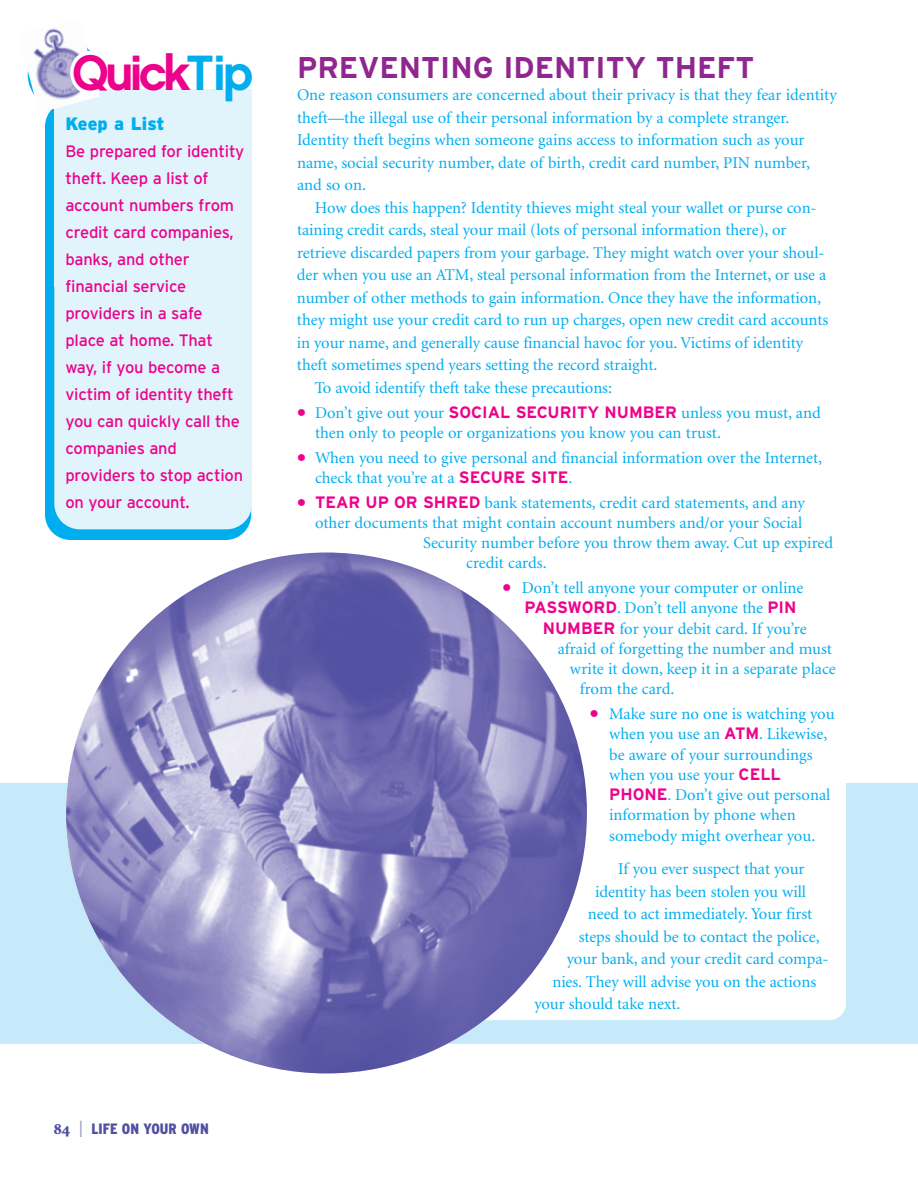
<style>
.page{position:relative;width:918px;height:1188px;background:#fff}
.page>*{position:absolute;margin:0;border:0;box-sizing:border-box;transform-origin:0 0}
.t1{font:49.5px "Chalet New York Nineteen Eighty";letter-spacing:-.075em;color:#ed028c}
.t2{font:700 30px "Interstate";color:#90268f}
.t3{font:900 18px "Interstate";color:#00aeef}
.t4{font:16.5px/20.2px "Minion";letter-spacing:-.005em;color:#00aeef}
.t5{font:16.5px/27px "Interstate";letter-spacing:-.015em;color:#ed028c}
.t6{font:900 condensed 15px "Interstate";color:#504fa1}
.s1{color:#00aeef}
.s2{font-weight:300;font-stretch:normal;font-size:16.5px;color:#9a94c8}
.s3{font-family:"Interstate";font-weight:900;font-size:15px;color:#ed028c}
.s4{font-family:"Interstate";font-weight:700;color:#ed028c}
</style>
<div class="page">
<div style="left:0;top:783px;width:918px;height:261px;background:#c6eafa"></div>
<div style="left:288px;top:630px;width:558px;height:390px;background:#fff;border-radius:16px"></div>
<div style="left:45px;top:101px;width:206px;height:439px;background:#00aeef;border-radius:26px"></div>
<div style="left:54px;top:163px;width:198px;height:366px;background:#e1f4fc;border-radius:26px"></div>
<div style="left:54px;top:89px;width:198px;height:198px;background:#e1f4fc"></div>
<img style="left:27px;top:28px;width:73px;height:84px">
<div style="left:70px;top:51px;width:40px;height:43px;background:#fff;border-radius:50%"></div>
<img style="left:66px;top:553px;width:521px;height:520px;border-radius:50%">
<h1 class="t1" style="left:72px;top:54px;width:183px">Quick<span class="s1">Tip</span></h1>
<p class="t3" style="left:65px;top:117px;width:101px">Keep a List</p>
<p class="t5" style="left:65px;top:139px;width:180px">Be prepared for identity theft. Keep a list of account numbers from credit card companies, banks, and other financial service providers in a safe place at home. That way, if you become a victim of identity theft you can quickly call the companies and providers to stop action on your account.</p>
<p class="t6" style="left:78px;top:1123px;width:132px"><span class="s2">|</span> LIFE ON YOUR OWN</p>
<h2 class="t2" style="left:297px;top:56px;width:459px">PREVENTING IDENTITY THEFT</h2>
<p class="t4" style="left:297px;top:85px;width:541px;line-height:22.5px">One reason consumers are concerned about their privacy is that they fear identity theft—the illegal use of their personal information by a complete stranger.<br>Identity theft begins when someone gains access to information such as your name, social security number, date of birth, credit card number, PIN number, and so on.</p>
<p class="t4" style="left:315px;top:199px;width:503px">How does this happen? Identity thieves might steal your wallet or purse con-</p>
<p class="t4" style="left:297px;top:221px;width:491px">taining credit cards, steal your mail (lots of personal information there), or</p>
<p class="t4" style="left:297px;top:244px;width:529px">retrieve discarded papers from your garbage. They might watch over your shoul-</p>
<p class="t4" style="left:297px;top:266px;width:531px">der when you use an ATM, steal personal information from the Internet, or use a</p>
<p class="t4" style="left:297px;top:289px;width:526px">number of other methods to gain information. Once they have the information,</p>
<p class="t4" style="left:297px;top:311px;width:533px">they might use your credit card to run up charges, open new credit card accounts</p>
<p class="t4" style="left:297px;top:334px;width:508px">in your name, and generally cause financial havoc for you. Victims of identity</p>
<p class="t4" style="left:297px;top:356px;width:362px">theft sometimes spend years setting the record straight.</p>
<p class="t4" style="left:315px;top:379px;width:299px">To avoid identify theft take these precautions:</p>
<p class="t4" style="left:315px;top:404px;width:507px;text-indent:-18px"><span class="s3">•</span> Don’t give out your <span class="s4">SOCIAL SECURITY NUMBER</span> unless you must, and then only to people or organizations you know you can trust.</p>
<p class="t4" style="left:315px;top:449px;width:509px;text-indent:-18px"><span class="s3">•</span> When you need to give personal and financial information over the Internet, check that you’re at a <span class="s4">SECURE SITE</span>.</p>
<p class="t4" style="left:297px;top:494px;width:509px"><span class="s3">•</span> <span class="s4">TEAR UP OR SHRED</span> bank statements, credit card statements, and any</p>
<p class="t4" style="left:315px;top:514px;width:489px">other documents that might contain account numbers and/or your Social</p>
<p class="t4" style="left:423px;top:534px;width:412px">Security number before you throw them away. Cut up expired</p>
<p class="t4" style="left:466px;top:554px;width:82px">credit cards.</p>
<p class="t4" style="left:502px;top:579px;width:302px"><span class="s3">•</span> Don’t tell anyone your computer or online</p>
<p class="t4" style="left:525px;top:599px;width:273px"><span class="s4">PASSWORD</span>. Don’t tell anyone the <span class="s4">PIN</span></p>
<p class="t4" style="left:543px;top:620px;width:265px"><span class="s4">NUMBER</span> for your debit card. If you’re</p>
<p class="t4" style="left:558px;top:640px;width:276px">afraid of forgetting the number and must</p>
<p class="t4" style="left:570px;top:660px;width:267px">write it down, keep it in a separate place</p>
<p class="t4" style="left:580px;top:680px;width:96px">from the card.</p>
<p class="t4" style="left:609px;top:705px;width:227px;text-indent:-19px"><span class="s3">•</span> Make sure no one is watching you when you use an <span class="s4">ATM</span>. Likewise, be aware of your surroundings when you use your <span class="s4">CELL<br>PHONE</span>. Don’t give out personal information by phone when somebody might overhear you.</p>
<p class="t4" style="left:618px;top:860px;width:188px">If you ever suspect that your</p>
<p class="t4" style="left:595px;top:883px;width:212px">identity has been stolen you will</p>
<p class="t4" style="left:588px;top:905px;width:226px">need to act immediately. Your first</p>
<p class="t4" style="left:579px;top:928px;width:243px">steps should be to contact the police,</p>
<p class="t4" style="left:567px;top:950px;width:263px">your bank, and your credit card compa-</p>
<p class="t4" style="left:552px;top:973px;width:265px">nies. They will advise you on the actions</p>
<p class="t4" style="left:534px;top:995px;width:148px">your should take next.</p>
</div>
